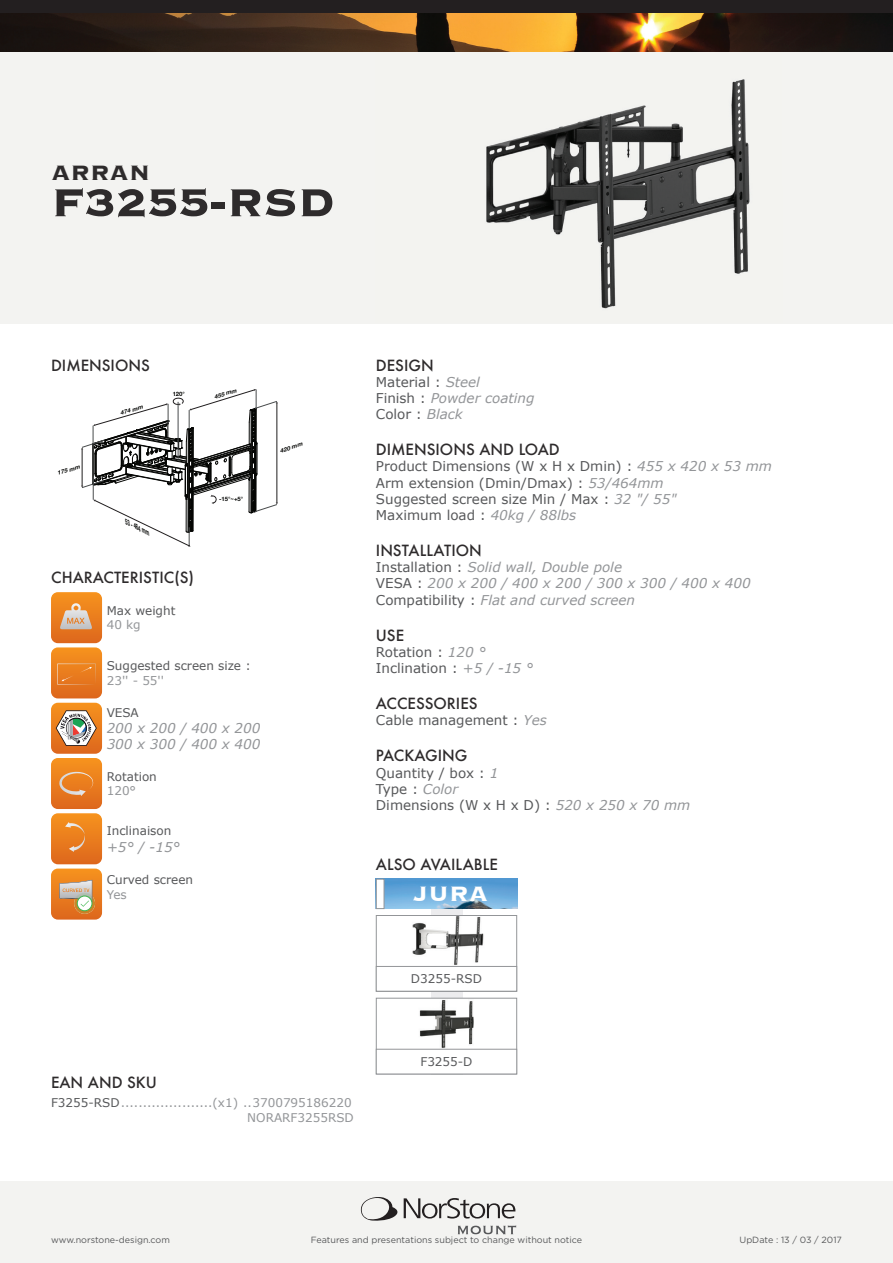
<style>
.page{position:relative;width:893px;height:1263px;background:#fff}
.page>*{position:absolute;margin:0;border:0;box-sizing:border-box;transform-origin:0 0}
.t1{font:700 51px "Copperplate";color:#2e2b2c}
.t2{font:700 27px "Copperplate";color:#2e2b2c}
.t3{font:700 27px "Copperplate";color:#fff}
.t4{font:500 15px "Futura";color:#2e2b2c}
.t5{font:13.5px/16.2px "Verdana";color:#57585a}
.t6{font:italic 13.5px/16.2px "Verdana";color:#939598}
.t7{font:12px "Verdana";color:#57585a}
.t8{font:12px "Verdana";color:#939598}
.t9{font:9px "Gotham";color:#57585a}
.t10{font:italic 700 6.75px "Helvetica Neue";color:#040503;scale:.68 1}
.t11{font:700 6px "Helvetica Neue";color:#040503}
.t12{font:italic 700 5.7px "Helvetica Neue";color:#040503;scale:1.1 1}
.s1{font-style:normal;color:#57585a}
.s2{font-style:italic;color:#939598}
.s3{color:#57585a}
</style>
<div class="page">
<div style="left:0;top:1182px;width:893px;height:81px;background:#f3f3f1"></div>
<div style="left:0;top:51px;width:893px;height:272px;background:#f3f3f1"></div>
<div style="left:431px;top:879px;width:31px;height:195px;background:#ececee"></div>
<svg style="left:51px;top:592px;width:51px;height:327px;background:#e49249"></svg>
<svg style="left:81px;top:389px;width:197px;height:158px"></svg>
<img style="left:384px;top:879px;width:133px;height:30px">
<div style="left:376px;top:879px;width:8px;height:30px;background:#fff;border:1px solid #939598"></div>
<img style="left:376px;top:51px;width:457px;height:258px">
<svg style="left:361px;top:1197px;width:155px;height:37px"></svg>
<img style="left:0;top:13px;width:893px;height:38px">
<div style="left:0;top:0;width:893px;height:13px;background:#231f20"></div>
<img style="left:381px;top:1000px;width:114px;height:49px">
<div style="left:376px;top:998px;width:141px;height:76px;border:1px solid #939598"></div>
<img style="left:412px;top:917px;width:72px;height:49px">
<div style="left:376px;top:915px;width:141px;height:77px;border:1px solid #939598"></div>
<div style="left:376px;top:966px;width:141px;height:25px;background:#fff"></div>
<div style="left:376px;top:966px;width:141px;height:25px;border:1px solid #939598"></div>
<div style="left:376px;top:1049px;width:141px;height:25px;background:#fff"></div>
<div style="left:376px;top:1049px;width:141px;height:25px;border:1px solid #939598"></div>
<h2 class="t2" style="left:51px;top:155px;width:100px">ARRAN</h2>
<h1 class="t1" style="left:51px;top:169px;width:285px">F3255-RSD</h1>
<p class="t4" style="left:51px;top:355px;width:100px">DIMENSIONS</p>
<p class="t12" style="left:56px;top:469px;width:23px;rotate:-17deg">175 mm</p>
<p class="t12" style="left:119px;top:409px;width:23px;rotate:-17deg">474 mm</p>
<p class="t10" style="left:129px;top:517px;width:41px;rotate:28deg">53 - 464 mm</p>
<p class="t11" style="left:173px;top:390px;width:14px">120°</p>
<p class="t12" style="left:213px;top:393px;width:23px;rotate:-17deg">455 mm</p>
<p class="t11" style="left:219px;top:494px;width:26px">-15°~+5°</p>
<p class="t4" style="left:51px;top:567px;width:145px">CHARACTERISTIC(S)</p>
<p class="t7" style="left:107px;top:603px;width:70px">Max weight</p>
<p class="t8" style="left:107px;top:617px;width:36px">40 kg</p>
<p class="t7" style="left:107px;top:658px;width:146px">Suggested screen size :</p>
<p class="t8" style="left:107px;top:673px;width:59px">23'' - 55''</p>
<p class="t7" style="left:107px;top:705px;width:34px">VESA</p>
<p class="t6" style="left:107px;top:720px;width:155px">200 x 200 / 400 x 200<br>300 x 300 / 400 x 400</p>
<p class="t7" style="left:107px;top:769px;width:52px">Rotation</p>
<p class="t8" style="left:107px;top:783px;width:31px">120°</p>
<p class="t7" style="left:107px;top:823px;width:66px">Inclinaison</p>
<p class="t6" style="left:107px;top:839px;width:75px">+5° / -15°</p>
<p class="t7" style="left:107px;top:872px;width:88px">Curved screen</p>
<p class="t8" style="left:107px;top:887px;width:22px">Yes</p>
<p class="t12" style="left:278px;top:446px;width:23px;rotate:-17deg">420 mm</p>
<p class="t4" style="left:376px;top:355px;width:59px">DESIGN</p>
<p class="t6" style="left:376px;top:374px;width:160px"><span class="s1">Material :</span> Steel<br><span class="s1">Finish :</span> Powder coating<br><span class="s1">Color :</span> Black</p>
<p class="t4" style="left:376px;top:439px;width:185px">DIMENSIONS AND LOAD</p>
<p class="t5" style="left:376px;top:459px;width:398px">Product Dimensions (W x H x Dmin) : <span class="s2">455 x 420 x 53 mm </span>Arm extension (Dmin/Dmax) : <span class="s2">53/464mm<br></span>Suggested screen size Min / Max : <span class="s2">32 "/ 55"<br></span>Maximum load : <span class="s2">40kg / 88lbs</span></p>
<p class="t4" style="left:376px;top:540px;width:107px">INSTALLATION</p>
<p class="t6" style="left:376px;top:559px;width:376px"><span class="s1">Installation :</span> Solid wall, Double pole<br><span class="s1">VESA :</span> 200 x 200 / 400 x 200 / 300 x 300 / 400 x 400<br><span class="s1">Compatibility :</span> Flat and curved screen</p>
<p class="t4" style="left:376px;top:625px;width:30px">USE</p>
<p class="t5" style="left:376px;top:644px;width:159px">Rotation : <span class="s2">120 °<br></span>Inclination : <span class="s2">+5 / -15 °</span></p>
<p class="t4" style="left:376px;top:693px;width:103px">ACCESSORIES</p>
<p class="t5" style="left:376px;top:712px;width:172px">Cable management : <span class="s2">Yes</span></p>
<p class="t4" style="left:376px;top:745px;width:93px">PACKAGING</p>
<p class="t5" style="left:376px;top:765px;width:316px">Quantity / box : <span class="s2">1<br></span>Type : <span class="s2">Color<br></span>Dimensions (W x H x D) : <span class="s2">520 x 250 x 70 mm</span></p>
<p class="t4" style="left:376px;top:854px;width:123px">ALSO AVAILABLE</p>
<h2 class="t3" style="left:413px;top:876px;width:77px">JURA</h2>
<p class="t7" style="left:411px;top:971px;width:73px">D3255-RSD</p>
<p class="t4" style="left:51px;top:1072px;width:107px">EAN AND SKU</p>
<p class="t8" style="left:51px;top:1095px;width:302px"><span class="s3">F3255-RSD</span> .....................(x1) ..3700795186220</p>
<p class="t7" style="left:420px;top:1054px;width:54px">F3255-D</p>
<p class="t9" style="left:51px;top:1233px;width:120px">www.norstone-design.com</p>
<p class="t9" style="left:311px;top:1233px;width:273px">Features and presentations subject to change without notice</p>
<p class="t9" style="left:739px;top:1233px;width:104px">UpDate : 13 / 03 / 2017</p>
</div>
